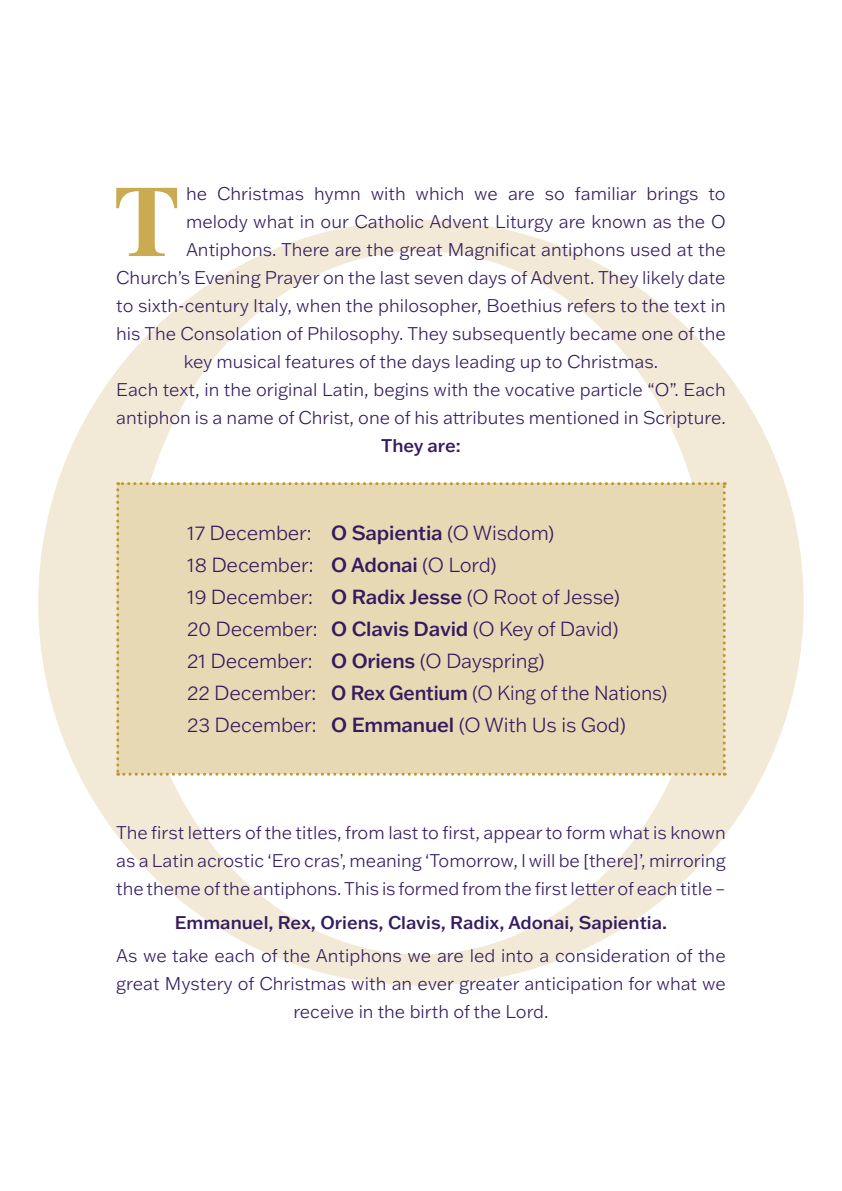
<style>
.page{position:relative;width:842px;height:1191px;background:#fff}
.page>*{position:absolute;margin:0;border:0;box-sizing:border-box;transform-origin:0 0}
.t1{font:700 100.8px "Times";color:#caab51}
.t2{font:300 20px/32px "Franklin Gothic ATF";letter-spacing:-.01em;color:#341b5f}
.t3{font:300 18px/28px "Franklin Gothic ATF";color:#341b5f;text-align:justify}
.t4{font:500 18px "Franklin Gothic ATF";color:#341b5f}
.s1{font-weight:500}
</style>
<div class="page">
<div style="left:38px;top:220px;width:766px;height:765px;background:#f2ead6;border-radius:50%"></div>
<div style="left:133px;top:251px;width:576px;height:703px;background:#fff;border-radius:50%"></div>
<div style="left:116px;top:482px;width:610px;height:293px;background:#e8d9b5"></div>
<h1 class="t1" style="left:114px;top:125px;width:69px">T</h1>
<p class="t3" style="left:186px;top:179px;width:541px">he Christmas hymn with which we are so familiar brings to</p>
<p class="t3" style="left:186px;top:207px;width:541px">melody what in our Catholic Advent Liturgy are known as the O</p>
<p class="t3" style="left:186px;top:235px;width:541px">Antiphons. There are the great Magnificat antiphons used at the</p>
<p class="t3" style="left:116px;top:263px;width:611px">Church’s Evening Prayer on the last seven days of Advent. They likely date</p>
<p class="t3" style="left:116px;top:291px;width:611px">to sixth-century Italy, when the philosopher, Boethius refers to the text in</p>
<p class="t3" style="left:116px;top:319px;width:611px">his The Consolation of Philosophy. They subsequently became one of the</p>
<p class="t3" style="left:184px;top:347px;width:476px">key musical features of the days leading up to Christmas.</p>
<p class="t3" style="left:116px;top:375px;width:611px">Each text, in the original Latin, begins with the vocative particle “O”. Each</p>
<p class="t3" style="left:116px;top:403px;width:611px">antiphon is a name of Christ, one of his attributes mentioned in Scripture.</p>
<p class="t4" style="left:381px;top:433px;width:81px">They are:</p>
<p class="t2" style="left:187px;top:516px;width:482px">17 December: <span class="s1">O Sapientia</span> (O Wisdom)<br>18 December: <span class="s1">O Adonai</span> (O Lord)<br>19 December: <span class="s1">O Radix Jesse</span> (O Root of Jesse)<br>20 December: <span class="s1">O Clavis David</span> (O Key of David)<br>21 December: <span class="s1">O Oriens</span> (O Dayspring)<br>22 December: <span class="s1">O Rex Gentium</span> (O King of the Nations)<br>23 December: <span class="s1">O Emmanuel</span> (O With Us is God)</p>
<p class="t3" style="left:116px;top:818px;width:611px">The first letters of the titles, from last to first, appear to form what is known as a Latin acrostic ‘Ero cras’, meaning ‘Tomorrow, I will be [there]’, mirroring the theme of the antiphons. This is formed from the first letter of each title –</p>
<p class="t4" style="left:175px;top:910px;width:494px">Emmanuel, Rex, Oriens, Clavis, Radix, Adonai, Sapientia.</p>
<p class="t3" style="left:116px;top:941px;width:611px;text-align:center">As we take each of the Antiphons we are led into a consideration of the great Mystery of Christmas with an ever greater anticipation for what we receive in the birth of the Lord.</p>
</div>
